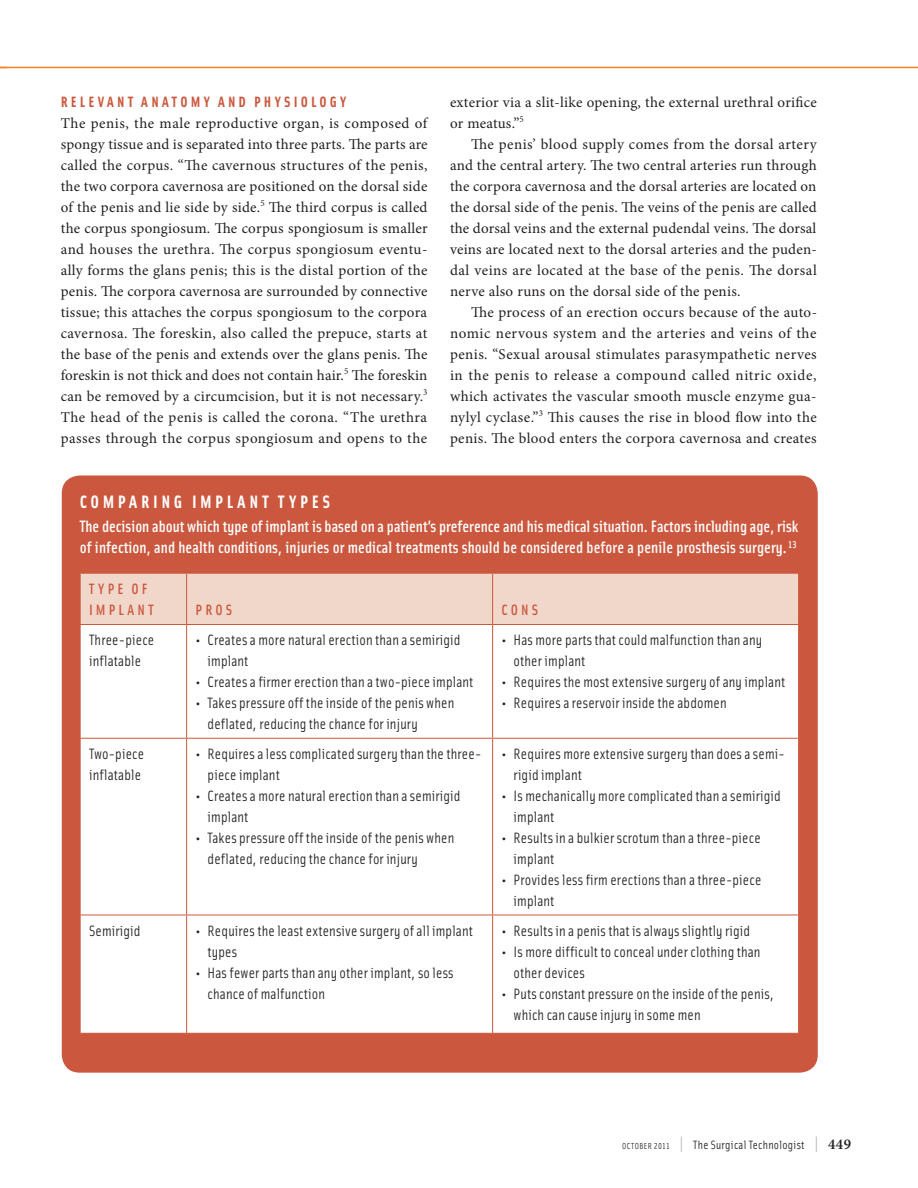
<style>
.page{position:relative;width:918px;height:1188px;background:#fff}
.page>*{position:absolute;margin:0;border:0;box-sizing:border-box;transform-origin:0 0}
.t1{font:18px "Solex Bold Lining";letter-spacing:.205em;color:#fff}
.t2{font:16.5px/21px "Solex Medium Lining";letter-spacing:.005em;color:#fff}
.t3{font:15px/21px "Minion Pro";letter-spacing:.02em;color:#231f20;text-align:justify}
.t4{font:15px/21px "Solex Regular Lining";letter-spacing:.01em;color:#231f20}
.t5{font:15px "Solex Bold Lining";letter-spacing:.22em;color:#cb583e}
.t6{font:15px/21px "Solex Medium Lining";letter-spacing:.21em;color:#cb583e}
.t7{font:12px "Solex";letter-spacing:.025em;color:#231f20}
.s1{font-family:"Solex Regular Lining";font-size:8.7px}
.s2{font-family:"Solex Regular Lining";font-size:19.5px;color:#939598}
.s3{font-family:"Minion Pro";font-weight:600;font-size:15px}
</style>
<div class="page">
<hr style="left:0;top:67px;width:918px;height:1px;background:#f58025">
<div style="left:62px;top:475px;width:756px;height:598px;background:#cb583e;border-radius:18px"></div>
<div style="left:81px;top:574px;width:717px;height:50px;background:#f1d6ca"></div>
<div style="left:81px;top:625px;width:717px;height:408px;background:#fff"></div>
<hr style="left:186px;top:574px;width:1px;height:50px;background:#cb583e">
<hr style="left:492px;top:574px;width:1px;height:50px;background:#cb583e">
<hr style="left:186px;top:625px;width:1px;height:113px;background:#cb583e">
<hr style="left:492px;top:625px;width:1px;height:113px;background:#cb583e">
<hr style="left:80px;top:738px;width:107px;height:1px;background:#cb583e">
<hr style="left:187px;top:738px;width:306px;height:1px;background:#cb583e">
<hr style="left:186px;top:739px;width:1px;height:176px;background:#cb583e">
<hr style="left:493px;top:738px;width:306px;height:1px;background:#cb583e">
<hr style="left:492px;top:739px;width:1px;height:176px;background:#cb583e">
<hr style="left:80px;top:915px;width:107px;height:1px;background:#cb583e">
<hr style="left:187px;top:915px;width:306px;height:1px;background:#cb583e">
<hr style="left:186px;top:915px;width:1px;height:118px;background:#cb583e">
<hr style="left:493px;top:915px;width:306px;height:1px;background:#cb583e">
<hr style="left:492px;top:915px;width:1px;height:118px;background:#cb583e">
<p class="t5" style="left:61px;top:96px;width:287px">RELEVANT ANATOMY AND PHYSIOLOGY</p>
<p class="t3" style="left:61px;top:114px;width:368px">The penis, the male reproductive organ, is composed of spongy tissue and is separated into three parts. The parts are called the corpus. “The cavernous structures of the penis, the two corpora cavernosa are positioned on the dorsal side of the penis and lie side by side.<sup>5</sup> The third corpus is called the corpus spongiosum. The corpus spongiosum is smaller and houses the urethra. The corpus spongiosum eventu&shy;ally forms the glans penis; this is the distal portion of the penis. The corpora cavernosa are surrounded by connective tissue; this attaches the corpus spongiosum to the corpora cavernosa. The foreskin, also called the prepuce, starts at the base of the penis and extends over the glans penis. The foreskin is not thick and does not contain hair.<sup>5</sup> The foreskin can be removed by a circumcision, but it is not necessary.<sup>3<br></sup>The head of the penis is called the corona. “The urethra passes through the corpus spongiosum and opens to the</p>
<p class="t3" style="left:450px;top:93px;width:368px">exterior via a slit-like opening, the external urethral orifice or meatus.”<sup>5</sup></p>
<p class="t3" style="left:450px;top:135px;width:368px;text-indent:21px">The penis’ blood supply comes from the dorsal artery and the central artery. The two central arteries run through the corpora cavernosa and the dorsal arteries are located on the dorsal side of the penis. The veins of the penis are called the dorsal veins and the external pudendal veins. The dorsal veins are located next to the dorsal arteries and the puden&shy;dal veins are located at the base of the penis. The dorsal nerve also runs on the dorsal side of the penis.</p>
<p class="t3" style="left:450px;top:303px;width:369px;text-indent:21px">The process of an erection occurs because of the auto&shy;nomic nervous system and the arteries and veins of the penis. “Sexual arousal stimulates parasympathetic nerves in the penis to release a compound called nitric oxide, which activates the vascular smooth muscle enzyme gua&shy;nylyl cyclase.”<sup>3</sup> This causes the rise in blood flow into the penis. The blood enters the corpora cavernosa and creates</p>
<p class="t1" style="left:80px;top:495px;width:252px">COMPARING IMPLANT TYPES</p>
<p class="t2" style="left:80px;top:517px;width:720px">The decision about which type of implant is based on a patient’s preference and his medical situation. Factors including age, risk of infection, and health conditions, injuries or medical treatments should be considered before a penile prosthesis surgery.<sup>13</sup></p>
<p class="t6" style="left:89px;top:580px;width:66px">TYPE OF<br>IMPLANT</p>
<p class="t6" style="left:196px;top:601px;width:38px">PROS</p>
<p class="t6" style="left:502px;top:601px;width:38px">CONS</p>
<p class="t4" style="left:89px;top:631px;width:67px">Three-piece inflatable</p>
<p class="t4" style="left:208px;top:631px;width:254px;text-indent:-12px">• Creates a more natural erection than a semirigid implant</p>
<p class="t4" style="left:196px;top:673px;width:279px">• Creates a firmer erection than a two-piece implant</p>
<p class="t4" style="left:208px;top:694px;width:248px;text-indent:-12px">• Takes pressure off the inside of the penis when deflated, reducing the chance for injury</p>
<p class="t4" style="left:89px;top:744px;width:57px">Two-piece inflatable</p>
<p class="t4" style="left:208px;top:744px;width:275px;text-indent:-12px">• Requires a less complicated surgery than the three&shy;piece implant</p>
<p class="t4" style="left:208px;top:786px;width:254px;text-indent:-12px">• Creates a more natural erection than a semirigid implant</p>
<p class="t4" style="left:208px;top:828px;width:248px;text-indent:-12px">• Takes pressure off the inside of the penis when deflated, reducing the chance for injury</p>
<p class="t4" style="left:89px;top:921px;width:53px">Semirigid</p>
<p class="t4" style="left:208px;top:921px;width:267px;text-indent:-12px">• Requires the least extensive surgery of all implant types</p>
<p class="t4" style="left:208px;top:963px;width:248px;text-indent:-12px">• Has fewer parts than any other implant, so less chance of malfunction</p>
<p class="t4" style="left:514px;top:631px;width:250px;text-indent:-12px">• Has more parts that could malfunction than any other implant</p>
<p class="t4" style="left:502px;top:673px;width:285px">• Requires the most extensive surgery of any implant</p>
<p class="t4" style="left:502px;top:694px;width:227px">• Requires a reservoir inside the abdomen</p>
<p class="t4" style="left:514px;top:744px;width:273px;text-indent:-12px">• Requires more extensive surgery than does a semi&shy;rigid implant</p>
<p class="t4" style="left:514px;top:786px;width:269px;text-indent:-12px">• Is mechanically more complicated than a semirigid implant</p>
<p class="t4" style="left:514px;top:828px;width:249px;text-indent:-12px">• Results in a bulkier scrotum than a three-piece implant</p>
<p class="t4" style="left:514px;top:870px;width:249px;text-indent:-12px">• Provides less firm erections than a three-piece implant</p>
<p class="t4" style="left:502px;top:921px;width:250px">• Results in a penis that is always slightly rigid</p>
<p class="t4" style="left:514px;top:942px;width:248px;text-indent:-12px">• Is more difficult to conceal under clothing than other devices</p>
<p class="t4" style="left:514px;top:984px;width:262px;text-indent:-12px">• Puts constant pressure on the inside of the penis, which can cause injury in some men</p>
<p class="t7" style="left:622px;top:1140px;width:231px"><span class="s1">OCTOBER 2011</span> <span class="s2">|</span> The Surgical Technologist <span class="s2">|</span> <span class="s3">449</span></p>
</div>
